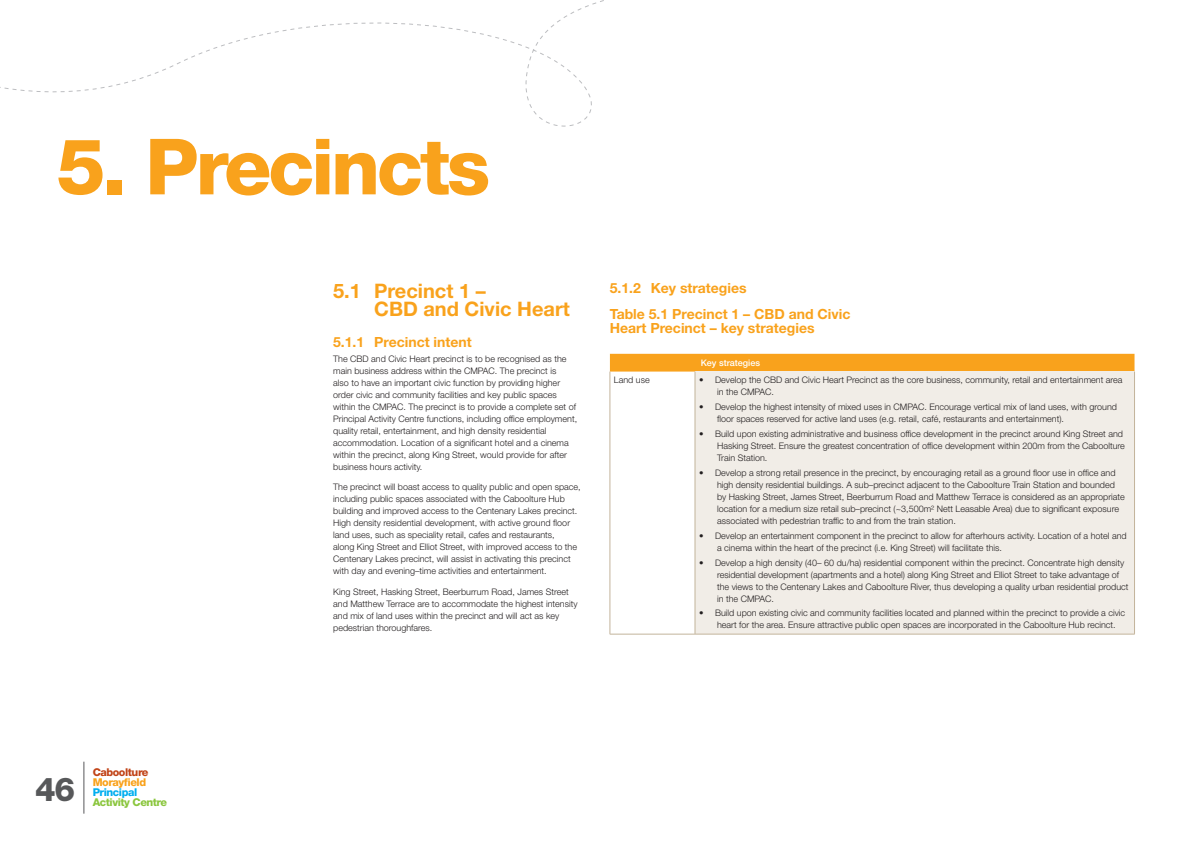
<style>
.page{position:relative;width:1191px;height:842px;background:#fff}
.page>*{position:absolute;margin:0;border:0;box-sizing:border-box;transform-origin:0 0}
.Head1{font:800 77.6px "Helvetica Neue LT Std";letter-spacing:-.04em;color:#f9a21c}
.t1{font:800 32.8px "Helvetica Neue LT Std";color:#57585a}
.Head2{font:700 20px/18px "Helvetica Neue LT Std";color:#f9a21c}
.Head3{font:700 14px/14px "Helvetica Neue LT Std";color:#f9a21c}
.t2{font:800 10.8px "Helvetica Neue LT Std";letter-spacing:-.04em;color:#8bc63e}
.t3{font:800 10.8px "Helvetica Neue LT Std";letter-spacing:-.04em;color:#c14418}
.t4{font:800 10.8px "Helvetica Neue LT Std";letter-spacing:-.04em;color:#f9a21c}
.t5{font:800 10.8px "Helvetica Neue LT Std";letter-spacing:-.04em;color:#00aeef}
.Body{font:300 9px/12px "Helvetica Neue LT Std";color:#231f20}
.Body-2{font:500 9px "Helvetica Neue LT Std";color:#fff}
</style>
<div class="page">
<svg style="left:0;top:73px;width:157px;height:20px"></svg>
<svg style="left:155px;top:0;width:449px;height:73px"></svg>
<hr style="left:84px;top:762px;width:1px;height:52px;background:#57585a">
<div style="left:610px;top:354px;width:524px;height:18px;background:#f9a21c"></div>
<div style="left:695px;top:372px;width:439px;height:262px;background:#f1ede7"></div>
<hr style="left:609px;top:372px;width:1px;height:262px;background:#c3b49b">
<hr style="left:694px;top:372px;width:1px;height:262px;background:#c3b49b">
<hr style="left:1134px;top:372px;width:1px;height:262px;background:#c3b49b">
<hr style="left:609px;top:634px;width:86px;height:1px;background:#c3b49b">
<hr style="left:695px;top:634px;width:439px;height:1px;background:#c3b49b">
<p class="Head1" style="left:57px;top:121px;width:435px">5. Precincts</p>
<p class="Head2" style="left:374px;top:281px;width:197px;text-indent:-41px">5.1 Precinct 1 –<br>CBD and Civic Heart</p>
<p class="Head3" style="left:333px;top:334px;width:140px">5.1.1 Precinct intent</p>
<p class="Body" style="left:333px;top:352px;width:245px">The CBD and Civic Heart precinct is to be recognised as the main business address within the CMPAC. The precinct is<br>also to have an important civic function by providing higher order civic and community facilities and key public spaces within the CMPAC. The precinct is to provide a complete set of Principal Activity Centre functions, including office employment, quality retail, entertainment, and high density residential accommodation. Location of a significant hotel and a cinema within the precinct, along King Street, would provide for after business hours activity.</p>
<p class="Body" style="left:333px;top:481px;width:249px">The precinct will boast access to quality public and open space, including public spaces associated with the Caboolture Hub building and improved access to the Centenary Lakes precinct.<br>High density residential development, with active ground floor land uses, such as speciality retail, cafes and restaurants,<br>along King Street and Elliot Street, with improved access to the Centenary Lakes precinct, will assist in activating this precinct with day and evening–time activities and entertainment.</p>
<p class="Body" style="left:333px;top:585px;width:246px">King Street, Hasking Street, Beerburrum Road, James Street and Matthew Terrace are to accommodate the highest intensity and mix of land uses within the precinct and will act as key pedestrian thoroughfares.</p>
<p class="Head3" style="left:609px;top:281px;width:138px">5.1.2 Key strategies</p>
<p class="Head3" style="left:609px;top:307px;width:242px">Table 5.1 Precinct 1 – CBD and Civic<br>Heart Precinct – key strategies</p>
<p class="Body-2" style="left:700px;top:357px;width:61px">Key strategies</p>
<p class="Body" style="left:614px;top:374px;width:37px">Land use</p>
<p class="Body" style="left:717px;top:374px;width:407px;text-indent:-18px">• Develop the CBD and Civic Heart Precinct as the core business, community, retail and entertainment area in the CMPAC.</p>
<p class="Body" style="left:717px;top:401px;width:401px;text-indent:-18px">• Develop the highest intensity of mixed uses in CMPAC. Encourage vertical mix of land uses, with ground floor spaces reserved for active land uses (e.g. retail, café, restaurants and entertainment).</p>
<p class="Body" style="left:717px;top:428px;width:409px;text-indent:-18px">• Build upon existing administrative and business office development in the precinct around King Street and<br>Hasking Street. Ensure the greatest concentration of office development within 200m from the Caboolture<br>Train Station.</p>
<p class="Body" style="left:717px;top:466px;width:409px;text-indent:-18px">• Develop a strong retail presence in the precinct, by encouraging retail as a ground floor use in office and high density residential buildings. A sub–precinct adjacent to the Caboolture Train Station and bounded by Hasking Street, James Street, Beerburrum Road and Matthew Terrace is considered as an appropriate location for a medium size retail sub–precinct (~3,500m² Nett Leasable Area) due to significant exposure associated with pedestrian traffic to and from the train station.</p>
<p class="Body" style="left:717px;top:529px;width:411px;text-indent:-18px">• Develop an entertainment component in the precinct to allow for afterhours activity. Location of a hotel and a cinema within the heart of the precinct (i.e. King Street) will facilitate this.</p>
<p class="Body" style="left:717px;top:556px;width:413px;text-indent:-18px">• Develop a high density (40– 60 du/ha) residential component within the precinct. Concentrate high density residential development (apartments and a hotel) along King Street and Elliot Street to take advantage of the views to the Centenary Lakes and Caboolture River, thus developing a quality urban residential product in the CMPAC.</p>
<p class="Body" style="left:717px;top:607px;width:410px;text-indent:-18px">• Build upon existing civic and community facilities located and planned within the precinct to provide a civic heart for the area. Ensure attractive public open spaces are incorporated in the Caboolture Hub recinct.</p>
<h2 class="t1" style="left:35px;top:770px;width:42px">46</h2>
<p class="t3" style="left:93px;top:766px;width:57px">Caboolture</p>
<p class="t4" style="left:93px;top:776px;width:55px">Morayfield</p>
<p class="t5" style="left:93px;top:786px;width:46px">Principal</p>
<p class="t2" style="left:93px;top:796px;width:76px">Activity Centre</p>
</div>
